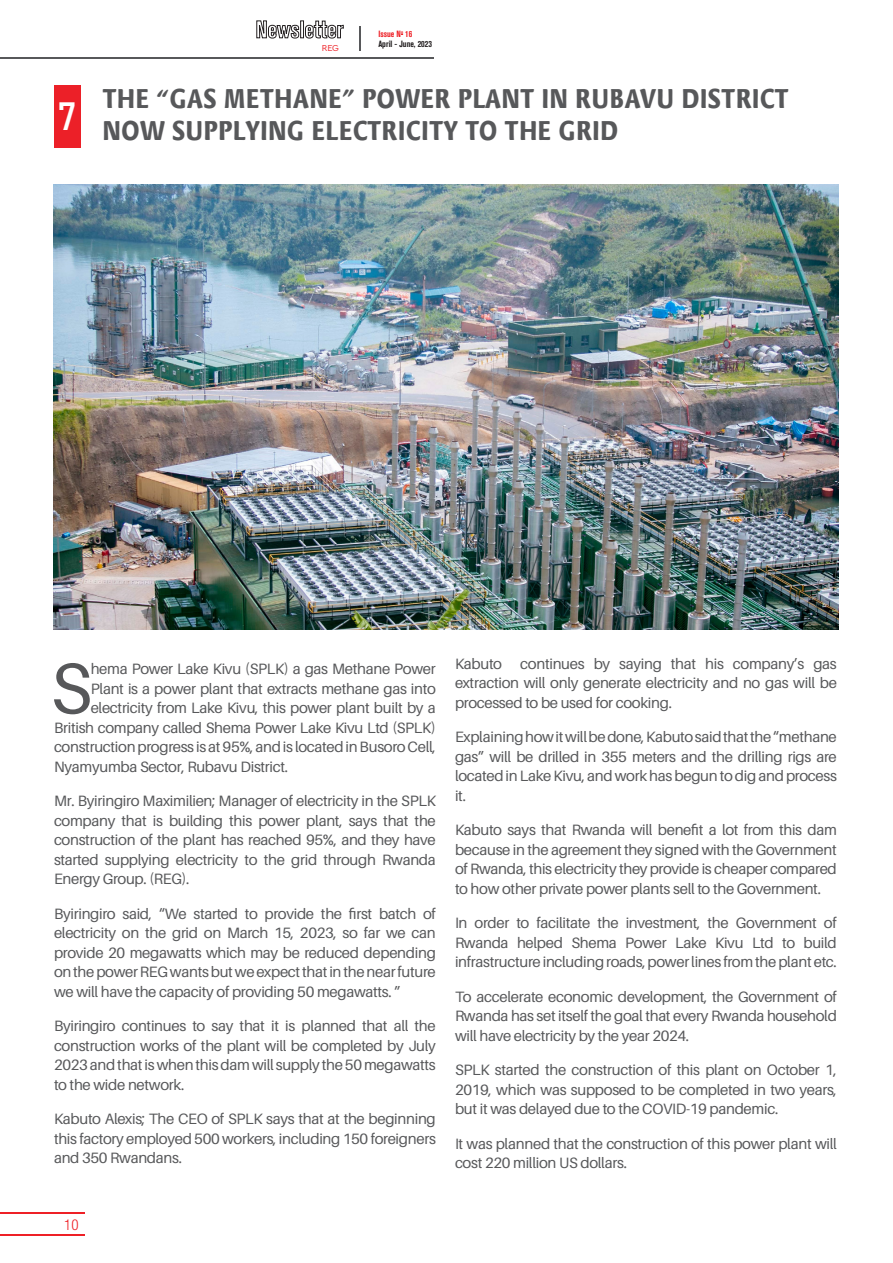
<style>
.page{position:relative;width:893px;height:1263px;background:#fff}
.page>*{position:absolute;margin:0;border:0;box-sizing:border-box;transform-origin:0 0}
.t1{font:71.55px "Aileron";color:#57585a}
.Heading_3{font:39px "Bahnschrift";color:#fff}
.Heading_3-2{font:700 27px/32.4px "Carrefour Cond";letter-spacing:.02em;color:#57585a}
.t2{font:15px/19.5px "Aileron";letter-spacing:-.02em;color:#57585a;text-align:justify}
.t3{font:300 condensed 15px "Helvetica Neue";color:#ee2026}
.t4{font:700 condensed 9px/10.8px "Akzidenz Grotesk BQ";color:#231f20}
.t5{font:9px "Cera GR";color:#ee2026}
.s1{color:#ee2026}
</style>
<div class="page">
<hr style="left:0;top:1212px;width:84px;height:1px;background:#ee2026">
<hr style="left:0;top:1234px;width:84px;height:2px;background:#ee2026">
<svg style="left:256px;top:20px;width:88px;height:19px"></svg>
<hr style="left:359px;top:27px;width:2px;height:24px;background:#57585a">
<hr style="left:0;top:57px;width:434px;height:1px;background:#57585a">
<img style="left:54px;top:185px;width:785px;height:444px">
<div style="left:54px;top:85px;width:27px;height:63px;background:#ec2028"></div>
<p class="Heading_3" style="left:57px;top:92px;width:21px">7</p>
<p class="t5" style="left:322px;top:43px;width:19px">REG</p>
<p class="t4" style="left:378px;top:28px;width:55px"><span class="s1">Issue N</span><sup>o</sup> <span class="s1">16<br></span>April - June, 2023</p>
<p class="Heading_3-2" style="left:102px;top:83px;width:687px">THE “GAS METHANE” POWER PLANT IN RUBAVU DISTRICT<br>NOW SUPPLYING ELECTRICITY TO THE GRID</p>
<p class="t1" style="left:50px;top:649px;width:43px">S</p>
<p class="t2" style="left:91px;top:659px;width:347px">hema Power Lake Kivu (SPLK) a gas Methane Power</p>
<p class="t2" style="left:91px;top:679px;width:347px">Plant is a power plant that extracts methane gas into</p>
<p class="t2" style="left:91px;top:698px;width:347px">electricity from Lake Kivu, this power plant built by a</p>
<p class="t2" style="left:54px;top:718px;width:383px">British company called Shema Power Lake Kivu Ltd (SPLK)</p>
<p class="t2" style="left:54px;top:737px;width:383px">construction progress is at 95%, and is located in Busoro Cell,</p>
<p class="t2" style="left:54px;top:757px;width:236px">Nyamyumba Sector, Rubavu District.</p>
<p class="t2" style="left:54px;top:791px;width:383px">Mr. Byiringiro Maximilien; Manager of electricity in the SPLK company that is building this power plant, says that the construction of the plant has reached 95%, and they have started supplying electricity to the grid through Rwanda Energy Group. (REG).</p>
<p class="t2" style="left:54px;top:904px;width:383px">Byiringiro said, “We started to provide the first batch of electricity on the grid on March 15, 2023, so far we can provide 20 megawatts which may be reduced depending on the power REG wants but we expect that in the near future we will have the capacity of providing 50 megawatts. ”</p>
<p class="t2" style="left:54px;top:1016px;width:383px">Byiringiro continues to say that it is planned that all the construction works of the plant will be completed by July 2023 and that is when this dam will supply the 50 megawatts to the wide network.</p>
<p class="t2" style="left:54px;top:1109px;width:383px">Kabuto Alexis; The CEO of SPLK says that at the beginning this factory employed 500 workers, including 150 foreigners and 350 Rwandans.</p>
<p class="t2" style="left:455px;top:654px;width:383px">Kabuto continues by saying that his company’s gas extraction will only generate electricity and no gas will be processed to be used for cooking.</p>
<p class="t2" style="left:455px;top:727px;width:383px">Explaining how it will be done, Kabuto said that the “methane gas” will be drilled in 355 meters and the drilling rigs are located in Lake Kivu, and work has begun to dig and process it.</p>
<p class="t2" style="left:455px;top:820px;width:383px">Kabuto says that Rwanda will benefit a lot from this dam because in the agreement they signed with the Government of Rwanda, this electricity they provide is cheaper compared to how other private power plants sell to the Government.</p>
<p class="t2" style="left:455px;top:913px;width:383px">In order to facilitate the investment, the Government of Rwanda helped Shema Power Lake Kivu Ltd to build infrastructure including roads, power lines from the plant etc.</p>
<p class="t2" style="left:455px;top:987px;width:383px">To accelerate economic development, the Government of Rwanda has set itself the goal that every Rwanda household will have electricity by the year 2024.</p>
<p class="t2" style="left:455px;top:1060px;width:383px">SPLK started the construction of this plant on October 1, 2019, which was supposed to be completed in two years, but it was delayed due to the COVID-19 pandemic.</p>
<p class="t2" style="left:455px;top:1134px;width:383px">It was planned that the construction of this power plant will cost 220 million US dollars.</p>
<p class="t3" style="left:64px;top:1216px;width:16px">10</p>
</div>
